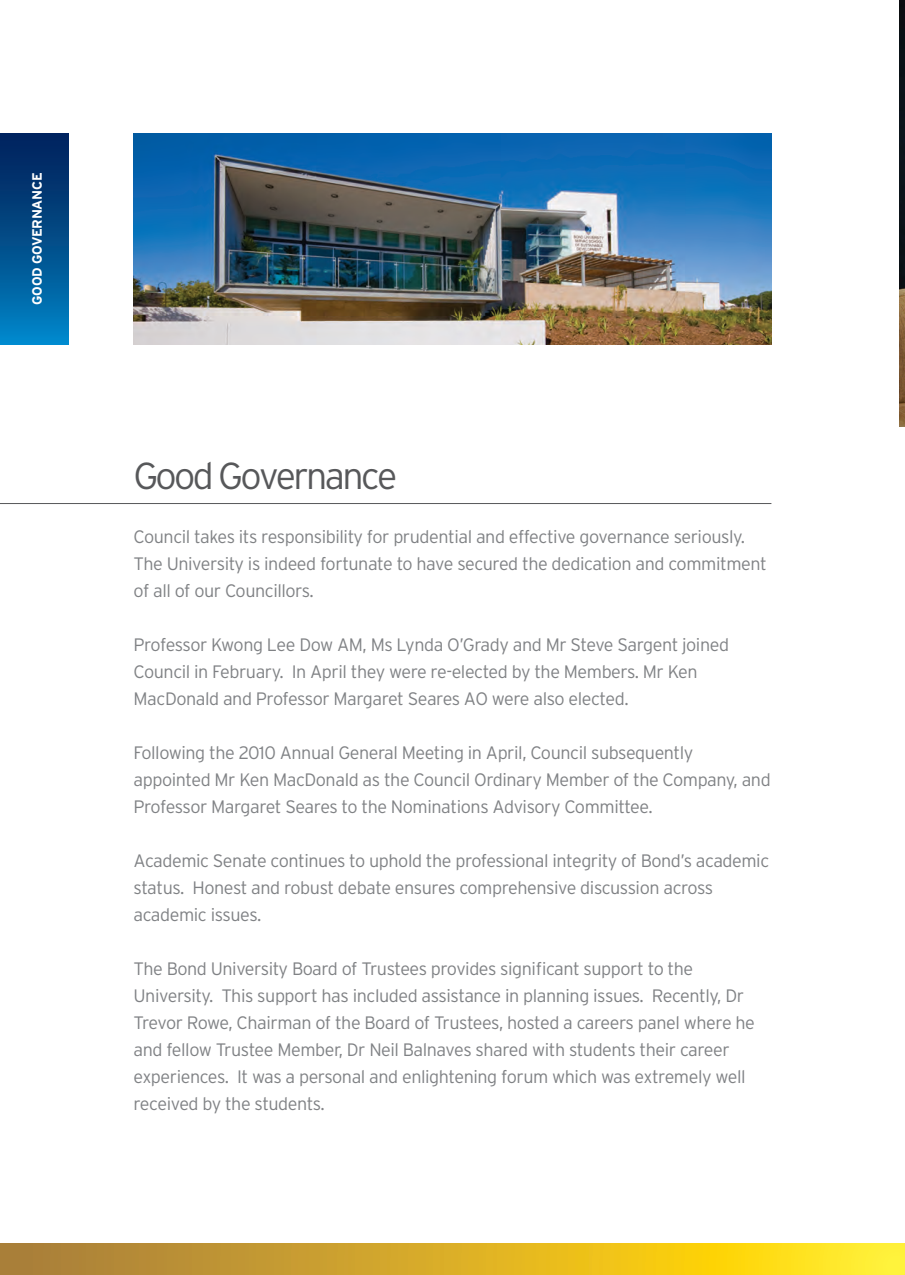
<style>
.page{position:relative;width:905px;height:1275px;background:#fff}
.page>*{position:absolute;margin:0;border:0;box-sizing:border-box;transform-origin:0 0}
.Profile_Title_Headin{font:300 37.5px "Interstate";letter-spacing:-.07em;color:#57585a}
.Body{font:300 18px/27px "Interstate";letter-spacing:-.025em;color:#808285}
.t1{font:700 13.5px "Interstate";letter-spacing:-.025em;color:#fff}
</style>
<div class="page">
<svg style="left:0;top:1243px;width:899px;height:32px;background:#dab127"></svg>
<div style="left:899px;top:1243px;width:6px;height:32px;background:#fff33c"></div>
<div style="left:0;top:134px;width:68px;height:210px;background:linear-gradient(to bottom,#021c55,#0083c4)"></div>
<hr style="left:0;top:503px;width:771px;height:1px;background:#57585a">
<img style="left:134px;top:134px;width:637px;height:210px">
<img style="left:899px;top:7px;width:6px;height:420px">
<svg style="left:0;top:1268px;width:7px;height:7px"></svg>
<svg style="left:899px;top:0;width:6px;height:7px"></svg>
<p class="t1" style="left:29px;top:305px;width:134px;rotate:-90deg">GOOD GOVERNANCE</p>
<p class="Profile_Title_Headin" style="left:134px;top:455px;width:265px">Good Governance</p>
<p class="Body" style="left:134px;top:523px;width:635px">Council takes its responsibility for prudential and effective governance seriously.<br>The University is indeed fortunate to have secured the dedication and commitment of all of our Councillors.</p>
<p class="Body" style="left:134px;top:631px;width:597px">Professor Kwong Lee Dow AM, Ms Lynda O’Grady and Mr Steve Sargent joined<br>Council in February. In April they were re-elected by the Members. Mr Ken<br>MacDonald and Professor Margaret Seares AO were also elected.</p>
<p class="Body" style="left:134px;top:739px;width:639px">Following the 2010 Annual General Meeting in April, Council subsequently appointed Mr Ken MacDonald as the Council Ordinary Member of the Company, and<br>Professor Margaret Seares to the Nominations Advisory Committee.</p>
<p class="Body" style="left:134px;top:847px;width:637px">Academic Senate continues to uphold the professional integrity of Bond’s academic status. Honest and robust debate ensures comprehensive discussion across academic issues.</p>
<p class="Body" style="left:134px;top:955px;width:623px">The Bond University Board of Trustees provides significant support to the University. This support has included assistance in planning issues. Recently, Dr Trevor Rowe, Chairman of the Board of Trustees, hosted a careers panel where he and fellow Trustee Member, Dr Neil Balnaves shared with students their career experiences. It was a personal and enlightening forum which was extremely well received by the students.</p>
</div>
